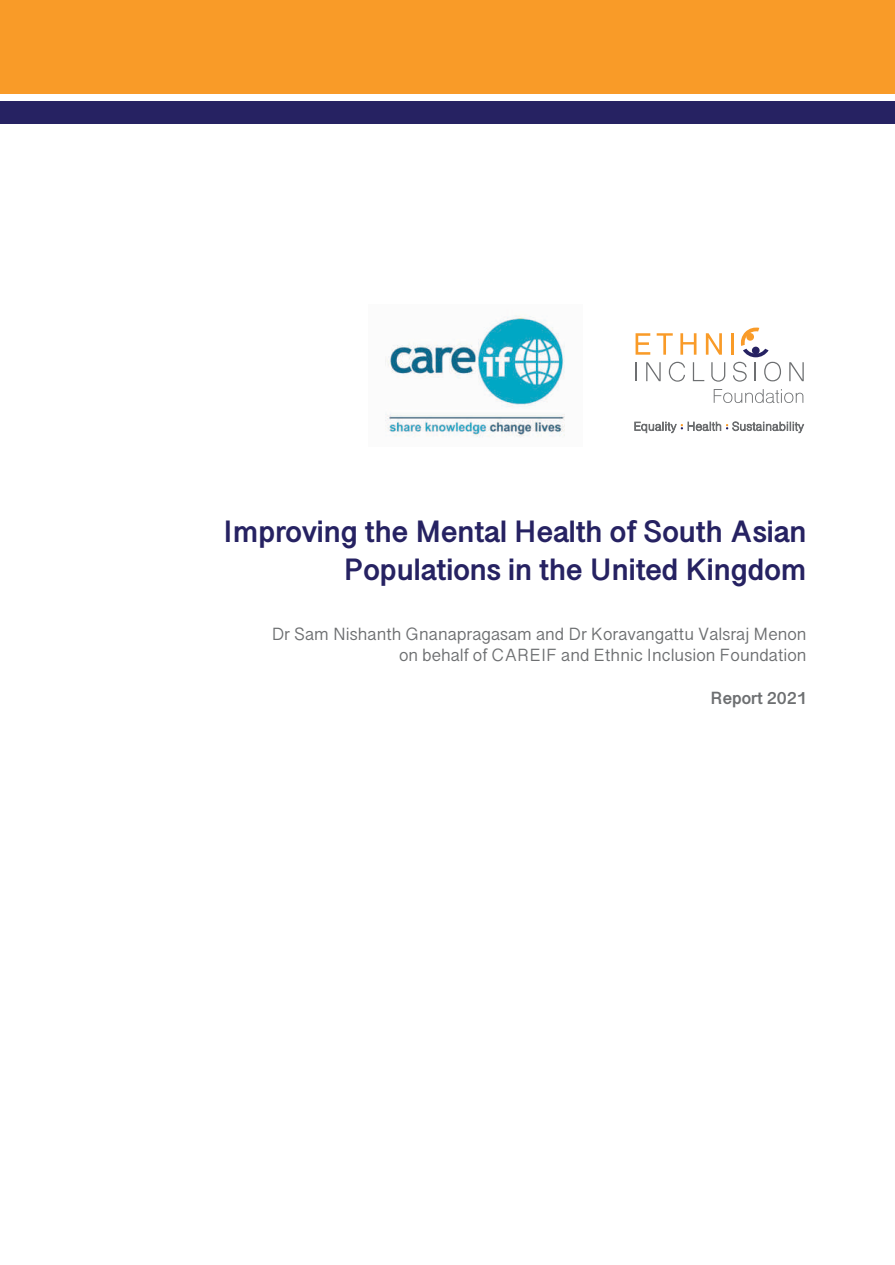
<style>
.page{position:relative;width:895px;height:1265px;background:#fff}
.page>*{position:absolute;margin:0;border:0;box-sizing:border-box;transform-origin:0 0}
.t1{font:700 31.5px/37.8px "Bangla Sangam MN";color:#262262;text-align:right}
.t2{font:18px/21.6px "Bangla Sangam MN";color:#6d6f71;text-align:right}
.t3{font:700 18px "Bangla Sangam MN";color:#6d6f71}
</style>
<div class="page">
<svg style="left:634px;top:421px;width:169px;height:12px"></svg>
<svg style="left:635px;top:333px;width:15px;height:22px"></svg>
<svg style="left:656px;top:333px;width:16px;height:22px"></svg>
<svg style="left:680px;top:333px;width:16px;height:22px"></svg>
<svg style="left:705px;top:333px;width:16px;height:22px"></svg>
<hr style="left:731px;top:333px;width:2px;height:22px;background:#f99b28">
<svg style="left:635px;top:362px;width:1px;height:19px"></svg>
<svg style="left:646px;top:362px;width:14px;height:19px"></svg>
<svg style="left:668px;top:362px;width:16px;height:19px"></svg>
<svg style="left:692px;top:362px;width:12px;height:19px"></svg>
<svg style="left:711px;top:362px;width:14px;height:19px"></svg>
<svg style="left:733px;top:327px;width:47px;height:54px"></svg>
<svg style="left:789px;top:362px;width:14px;height:19px"></svg>
<svg style="left:713px;top:389px;width:90px;height:14px"></svg>
<img style="left:385px;top:314px;width:180px;height:124px">
<div style="left:0;top:0;width:894px;height:93px;background:#f99b28"></div>
<div style="left:0;top:102px;width:894px;height:22px;background:#262262"></div>
<h1 class="t1" style="left:223px;top:515px;width:584px">Improving the Mental Health of South Asian<br>Populations in the United Kingdom</h1>
<p class="t2" style="left:271px;top:623px;width:536px">Dr Sam Nishanth Gnanapragasam and Dr Koravangattu Valsraj Menon on behalf of CAREIF and Ethnic Inclusion Foundation</p>
<p class="t3" style="left:710px;top:686px;width:97px">Report 2021</p>
</div>
